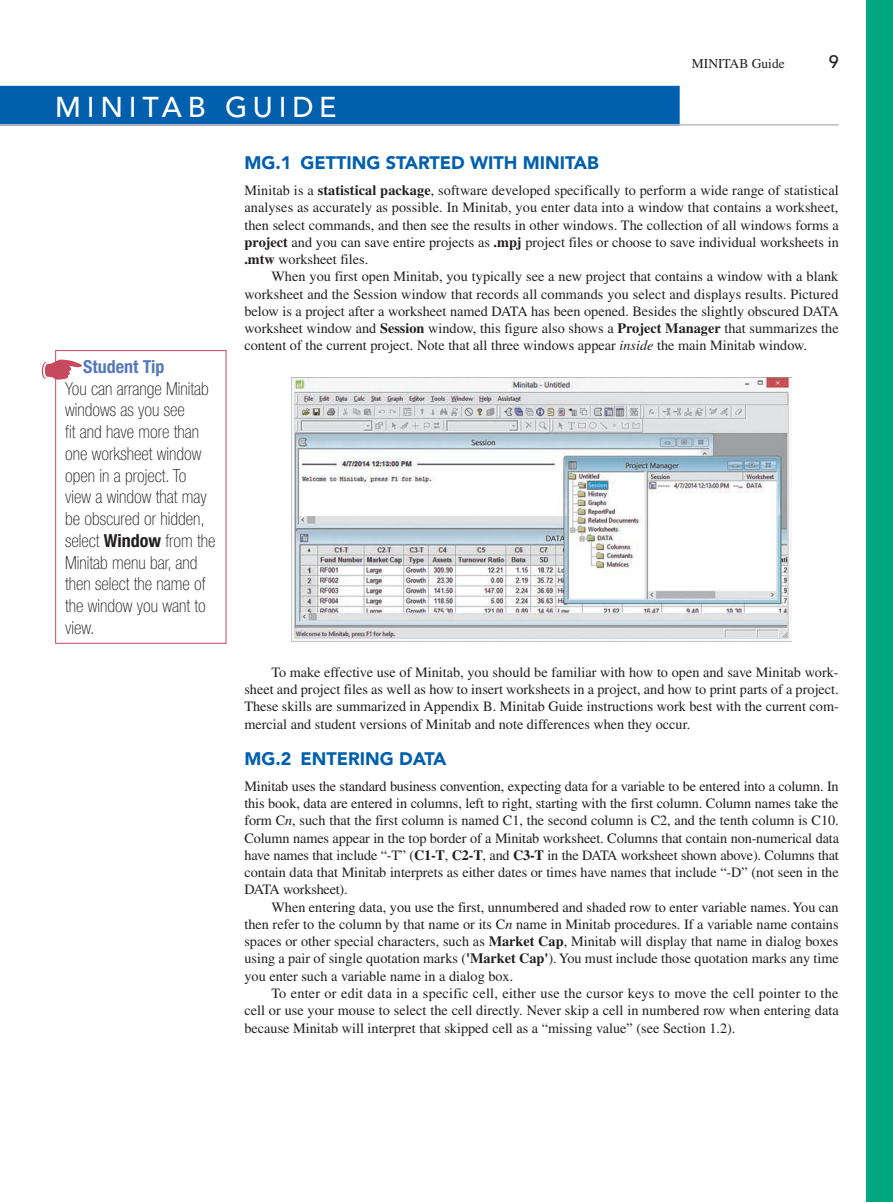
<style>
.page{position:relative;width:893px;height:1203px;background:#fff}
.page>*{position:absolute;margin:0;border:0;box-sizing:border-box;transform-origin:0 0}
.t1{font:500 28.5px "Avenir LT Std";color:#fff}
.t2{font:100 condensed 18px/21.8px "Helvetica Neue LT Std";color:#231f20}
.t3{font:900 18px "Avenir LT Std";color:#0160ae}
.t4{font:700 condensed 18px "Helvetica Neue LT Std";color:#5679bd}
.t5{font:500 18px "Avenir LT Std";color:#231f20}
.t6{font:14.25px/17.2px "Times LT Std";color:#231f20;text-align:justify}
.t7{font:13.5px "Times LT Std";color:#231f20}
.s1{font-weight:700}
.s2{font-style:italic}
</style>
<div class="page">
<div style="left:865px;top:1px;width:27px;height:1201px;background:#00a77e"></div>
<div style="left:55px;top:350px;width:171px;height:294px;border:1px solid #c6495e"></div>
<svg style="left:42px;top:360px;width:40px;height:20px"></svg>
<div style="left:0;top:86px;width:679px;height:40px;background:#0160ae"></div>
<hr style="left:0;top:124px;width:838px;height:2px;background:#bcbdc0">
<img style="left:292px;top:378px;width:498px;height:263px">
<p class="t7" style="left:691px;top:56px;width:94px">MINITAB Guide</p>
<p class="t5" style="left:828px;top:51px;width:12px">9</p>
<h1 class="t1" style="left:55px;top:90px;width:52px">MINITAB</h1>
<h1 class="t1" style="left:225px;top:90px;width:109px">Gu ide</h1>
<p class="t3" style="left:244px;top:152px;width:164px">MG.1 GETTING START</p>
<p class="t3" style="left:440px;top:152px;width:131px">ED WITH MINITAB</p>
<p class="t6" style="left:244px;top:181px;width:596px">Minitab is a <span class="s1">statistical package</span>, software developed specifically to perform a wide range of statistical analyses as accurately as possible. In Minitab, you enter data into a window that contains a worksheet, then select commands, and then see the results in other windows. The collection of all windows forms a <span class="s1">project</span> and you can save entire projects as <span class="s1">.mpj</span> project files or choose to save individual worksheets in <span class="s1">.mtw</span> worksheet files.</p>
<p class="t6" style="left:244px;top:268px;width:595px;text-indent:27px">When you first open Minitab, you typically see a new project that contains a window with a blank worksheet and the Session window that records all commands you select and displays results. Pictured below is a project after a worksheet named DATA has been opened. Besides the slightly obscured DATA worksheet window and <span class="s1">Session</span> window, this figure also shows a <span class="s1">Project Manager</span> that summarizes the content of the current project. Note that all three windows appear <span class="s2">inside</span> the main Minitab window.</p>
<p class="t4" style="left:83px;top:355px;width:83px">Student Tip</p>
<p class="t2" style="left:65px;top:377px;width:152px">You can arrange Minitab windows as you see<br>fit and have more than one worksheet window open in a project. To view a window that may be obscured or hidden, select <span class="s1">Window</span> from the<br>Minitab menu bar, and then select the name of the window you want to view.</p>
<p class="t6" style="left:244px;top:663px;width:596px;text-indent:27px">To make effective use of Minitab, you should be familiar with how to open and save Minitab work&shy;sheet and project files as well as how to insert worksheets in a project, and how to print parts of a project.<br>These skills are summarized in Appendix B. Minitab Guide instructions work best with the current com&shy;mercial and student versions of Minitab and note differences when they occur.</p>
<p class="t3" style="left:244px;top:747px;width:181px">MG.2 ENTERI NG DATA</p>
<p class="t6" style="left:244px;top:777px;width:596px">Minitab uses the standard business convention, expecting data for a variable to be entered into a column. In this book, data are entered in columns, left to right, starting with the first column. Column names take the form C<span class="s2">n</span>, such that the first column is named C1, the second column is C2, and the tenth column is C10.<br>Column names appear in the top border of a Minitab worksheet. Columns that contain non-numerical data have names that include “-T” (<span class="s1">C1-T</span>, <span class="s1">C2-T</span>, and <span class="s1">C3-T</span> in the DATA worksheet shown above). Columns that contain data that Minitab interprets as either dates or times have names that include “-D” (not seen in the DATA worksheet).</p>
<p class="t6" style="left:244px;top:898px;width:596px;text-indent:27px">When entering data, you use the first, unnumbered and shaded row to enter variable names. You can then refer to the column by that name or its C<span class="s2">n</span> name in Minitab procedures. If a variable name contains spaces or other special characters, such as <span class="s1">Market Cap</span>, Minitab will display that name in dialog boxes using a pair of single quotation marks (<span class="s1">'Market Cap'</span>). You must include those quotation marks any time you enter such a variable name in a dialog box.</p>
<p class="t6" style="left:244px;top:984px;width:595px;text-indent:27px">To enter or edit data in a specific cell, either use the cursor keys to move the cell pointer to the cell or use your mouse to select the cell directly. Never skip a cell in numbered row when entering data because Minitab will interpret that skipped cell as a “missing value” (see Section 1.2).</p>
</div>
